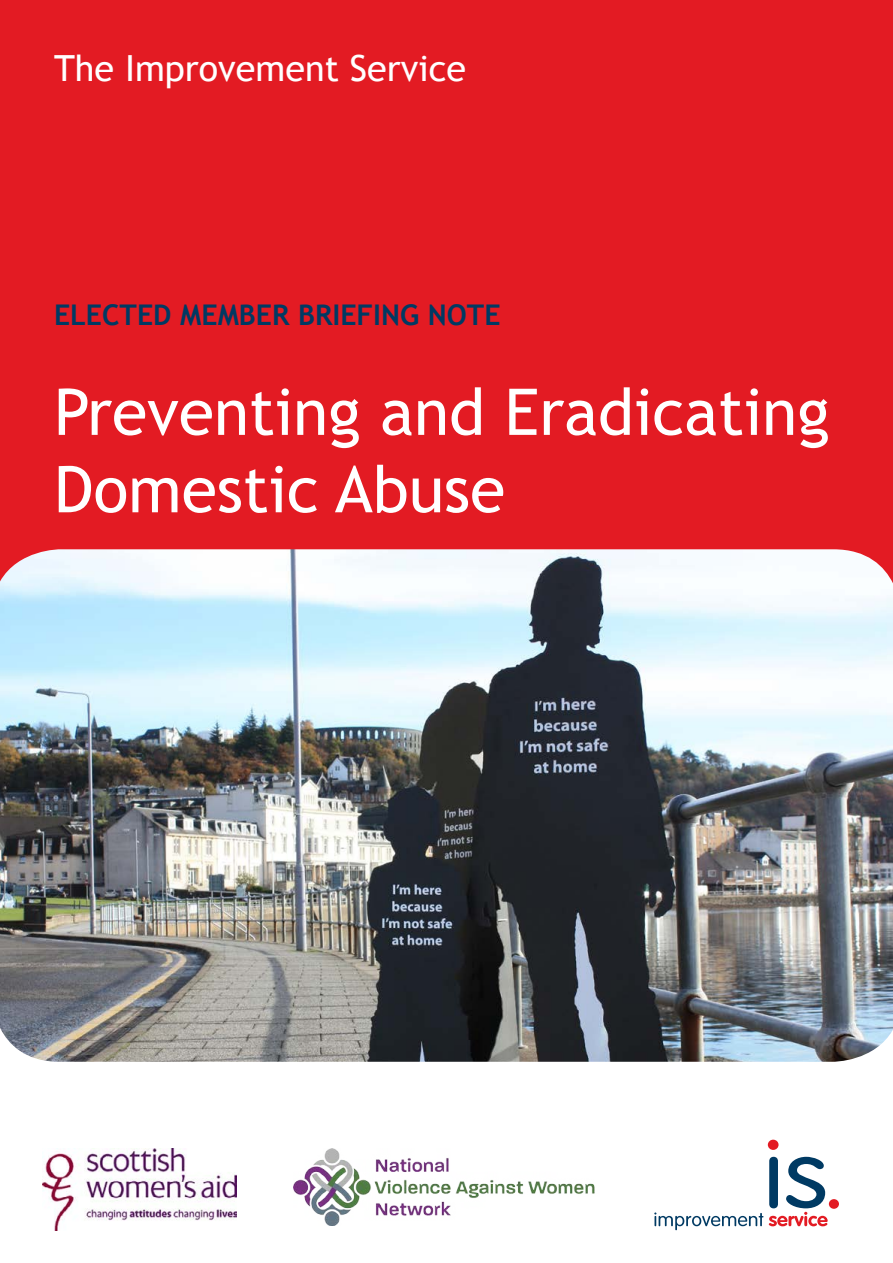
<style>
.page{position:relative;width:893px;height:1263px;background:#fff}
.page>*{position:absolute;margin:0;border:0;box-sizing:border-box;transform-origin:0 0}
.t1{font:64.5px/77.4px "Trebuchet MS";color:#fff}
.t2{font:36px "Trebuchet MS";color:#fff}
.t3{font:700 28.5px "Trebuchet MS";color:#003a63}
</style>
<div class="page">
<div style="left:0;top:0;width:893px;height:638px;background:#e31b23"></div>
<img style="left:294px;top:1148px;width:301px;height:77px">
<svg style="left:654px;top:1212px;width:109px;height:18px"></svg>
<svg style="left:769px;top:1157px;width:59px;height:69px"></svg>
<div style="left:829px;top:1199px;width:10px;height:10px;background:#e31b23;border-radius:50%"></div>
<div style="left:768px;top:1140px;width:10px;height:10px;background:#e31b23;border-radius:50%"></div>
<img style="left:43px;top:1148px;width:194px;height:82px">
<img style="left:0;top:549px;width:893px;height:513px">
<p class="t2" style="left:54px;top:47px;width:414px">The Improvement Service</p>
<p class="t3" style="left:54px;top:297px;width:448px">ELECTED MEMBER BRIEFING NOTE</p>
<p class="t1" style="left:54px;top:374px;width:777px">Preventing and Eradicating<br>Domestic Abuse</p>
</div>
